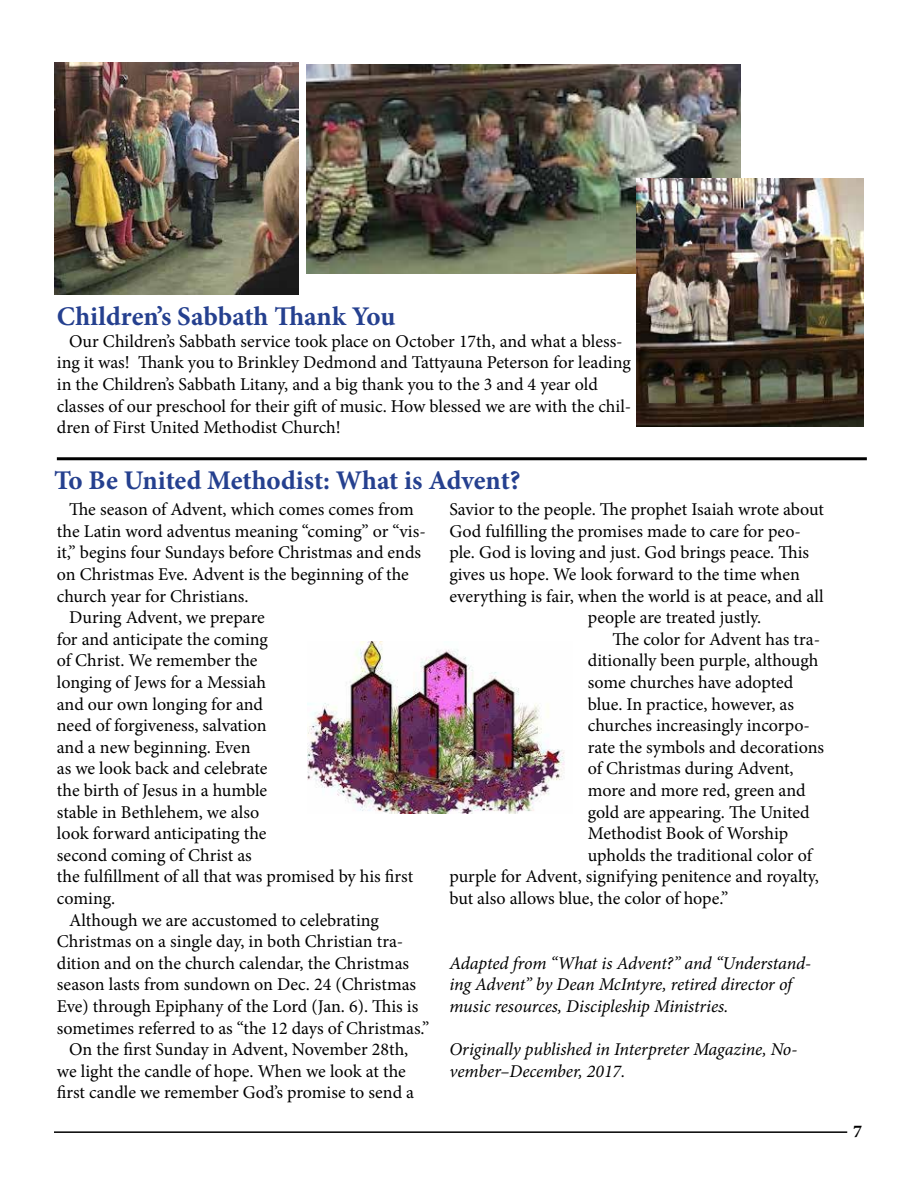
<style>
.page{position:relative;width:918px;height:1188px;background:#fff}
.page>*{position:absolute;margin:0;border:0;box-sizing:border-box;transform-origin:0 0}
.t1{font:700 27px "Minion Pro";color:#25408f}
.t2{font:18px/21.6px "Minion Pro";letter-spacing:-.005em;color:#000}
.t3{font:italic 18px/21.6px "Minion Pro";letter-spacing:-.01em;color:#000}
.t4{font:700 18px "Minion Pro";color:#000}
</style>
<div class="page">
<hr style="left:54px;top:1131px;width:793px;height:2px;background:#000">
<hr style="left:57px;top:457px;width:810px;height:3px;background:#000">
<img style="left:54px;top:63px;width:244px;height:231px">
<img style="left:306px;top:64px;width:435px;height:209px">
<img style="left:636px;top:178px;width:228px;height:249px">
<img style="left:308px;top:642px;width:257px;height:171px">
<h1 class="t1" style="left:57px;top:298px;width:340px">Children’s Sabbath Thank You</h1>
<p class="t2" style="left:57px;top:330px;width:576px;text-indent:12px">Our Children’s Sabbath service took place on October 17th, and what a bless&shy;ing it was! Thank you to Brinkley Dedmond and Tattyauna Peterson for leading in the Children’s Sabbath Litany, and a big thank you to the 3 and 4 year old classes of our preschool for their gift of music. How blessed we are with the chil&shy;dren of First United Methodist Church!</p>
<h1 class="t1" style="left:54px;top:462px;width:468px">To Be United Methodist: What is Advent?</h1>
<p class="t2" style="left:69px;top:499px;width:346px">The season of Advent, which comes comes from</p>
<p class="t2" style="left:57px;top:520px;width:370px">the Latin word adventus meaning “coming” or “vis-</p>
<p class="t2" style="left:57px;top:542px;width:366px">it,” begins four Sundays before Christmas and ends</p>
<p class="t2" style="left:57px;top:564px;width:354px">on Christmas Eve. Advent is the beginning of the</p>
<p class="t2" style="left:57px;top:585px;width:193px">church year for Christians.</p>
<p class="t2" style="left:69px;top:607px;width:197px">During Advent, we prepare</p>
<p class="t2" style="left:57px;top:628px;width:213px">for and anticipate the coming</p>
<p class="t2" style="left:57px;top:650px;width:202px">of Christ. We remember the</p>
<p class="t2" style="left:57px;top:672px;width:211px">longing of Jews for a Messiah</p>
<p class="t2" style="left:57px;top:693px;width:208px">and our own longing for and</p>
<p class="t2" style="left:57px;top:715px;width:211px">need of forgiveness, salvation</p>
<p class="t2" style="left:57px;top:736px;width:195px">and a new beginning. Even</p>
<p class="t2" style="left:57px;top:758px;width:212px">as we look back and celebrate</p>
<p class="t2" style="left:57px;top:780px;width:212px">the birth of Jesus in a humble</p>
<p class="t2" style="left:57px;top:801px;width:204px">stable in Bethlehem, we also</p>
<p class="t2" style="left:57px;top:823px;width:211px">look forward anticipating the</p>
<p class="t2" style="left:57px;top:844px;width:196px">second coming of Christ as</p>
<p class="t2" style="left:57px;top:866px;width:358px">the fulfillment of all that was promised by his first</p>
<p class="t2" style="left:57px;top:888px;width:60px">coming.</p>
<p class="t2" style="left:69px;top:909px;width:311px">Although we are accustomed to celebrating</p>
<p class="t2" style="left:57px;top:931px;width:348px">Christmas on a single day, in both Christian tra-</p>
<p class="t2" style="left:57px;top:952px;width:354px">dition and on the church calendar, the Christmas</p>
<p class="t2" style="left:57px;top:974px;width:361px">season lasts from sundown on Dec. 24 (Christmas</p>
<p class="t2" style="left:57px;top:996px;width:363px">Eve) through Epiphany of the Lord (Jan. 6). This is</p>
<p class="t2" style="left:57px;top:1017px;width:374px">sometimes referred to as “the 12 days of Christmas.”</p>
<p class="t2" style="left:69px;top:1039px;width:341px">On the first Sunday in Advent, November 28th,</p>
<p class="t2" style="left:57px;top:1060px;width:351px">we light the candle of hope. When we look at the</p>
<p class="t2" style="left:57px;top:1082px;width:359px">first candle we remember God’s promise to send a</p>
<p class="t2" style="left:449px;top:499px;width:376px">Savior to the people. The prophet Isaiah wrote about</p>
<p class="t2" style="left:449px;top:520px;width:353px">God fulfilling the promises made to care for peo-</p>
<p class="t2" style="left:449px;top:542px;width:361px">ple. God is loving and just. God brings peace. This</p>
<p class="t2" style="left:449px;top:564px;width:352px">gives us hope. We look forward to the time when</p>
<p class="t2" style="left:449px;top:585px;width:376px">everything is fair, when the world is at peace, and all</p>
<p class="t2" style="left:588px;top:607px;width:175px">people are treated justly.</p>
<p class="t2" style="left:612px;top:628px;width:209px">The color for Advent has tra-</p>
<p class="t2" style="left:588px;top:650px;width:232px">ditionally been purple, although</p>
<p class="t2" style="left:588px;top:672px;width:207px">some churches have adopted</p>
<p class="t2" style="left:588px;top:693px;width:208px">blue. In practice, however, as</p>
<p class="t2" style="left:588px;top:715px;width:224px">churches increasingly incorpo-</p>
<p class="t2" style="left:588px;top:736px;width:238px">rate the symbols and decorations</p>
<p class="t2" style="left:588px;top:758px;width:207px">of Christmas during Advent,</p>
<p class="t2" style="left:588px;top:780px;width:219px">more and more red, green and</p>
<p class="t2" style="left:588px;top:801px;width:223px">gold are appearing. The United</p>
<p class="t2" style="left:588px;top:823px;width:202px">Methodist Book of Worship</p>
<p class="t2" style="left:588px;top:844px;width:226px">upholds the traditional color of</p>
<p class="t2" style="left:449px;top:866px;width:371px">purple for Advent, signifying penitence and royalty,</p>
<p class="t2" style="left:449px;top:888px;width:280px">but also allows blue, the color of hope.”</p>
<p class="t3" style="left:449px;top:952px;width:363px">Adapted from “What is Advent?” and “Understand&shy;ing Advent” by Dean McIntyre, retired director of music resources, Discipleship Ministries.</p>
<p class="t3" style="left:449px;top:1039px;width:349px">Originally published in Interpreter Magazine, No&shy;vember–December, 2017.</p>
<p class="t4" style="left:853px;top:1118px;width:10px">7</p>
</div>
